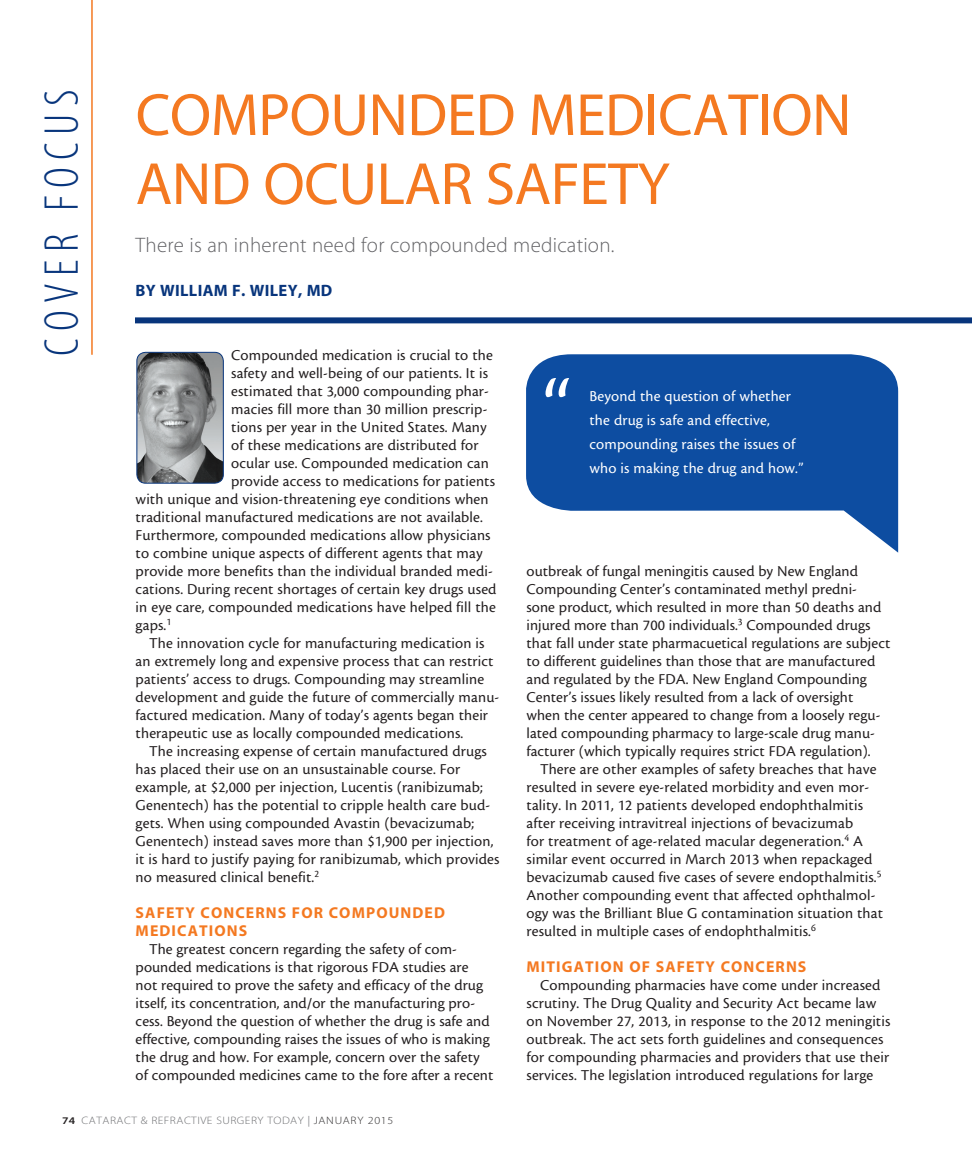
<style>
.page{position:relative;width:972px;height:1161px;background:#fff}
.page>*{position:absolute;margin:0;border:0;box-sizing:border-box;transform-origin:0 0}
.body{font:90.75px "Cronos MM 408 60";color:#fff}
.headline{font:60px/69px "Myriad MM 400 600";letter-spacing:-.01em;color:#f47921}
.t1{font:49.2px "Myriad MM 215 300";letter-spacing:.15em;color:#08357c}
.deck{font:21px "Myriad MM 215 600";letter-spacing:.01em;color:#636366}
.author{font:16.5px "Myriad MM SC750 700 600";letter-spacing:.02em;color:#08357c}
.body-2{font:15.75px/18px "Cronos MM 408 10";letter-spacing:.01em;color:#231f20}
.pullquote{font:15.75px/24px "Cronos MM 408 10";letter-spacing:.01em;color:#fff}
.subhead{font:15.75px/18px "Myriad MM 700 600";letter-spacing:.07em;color:#f47921}
.t2{font:10.8px "Myriad MM 215 600";letter-spacing:.04em;color:#6c6d70;scale:1.11 1}
.s1{font-family:"Myriad MM 565 600";font-size:10.2px;color:#231f20}
.s2{font-family:"Myriad MM 400 600";color:#939598}
.s3{color:#312f30}
</style>
<div class="page">
<hr style="left:91px;top:0;width:2px;height:355px;background:#f47921">
<div style="left:135px;top:317px;width:837px;height:6px;background:#08357c"></div>
<img style="left:137px;top:352px;width:86px;height:131px">
<div style="left:137px;top:352px;width:87px;height:132px;border:1px solid #08357c;border-radius:9px"></div>
<svg style="left:526px;top:354px;width:372px;height:199px;fill:#0d4da1"></svg>
<h3 class="t1" style="left:38px;top:356px;width:268px;rotate:-90deg">COVER FOCUS</h3>
<p class="headline" style="left:136px;top:83px;width:717px">COMPOUNDED MEDICATION<br>AND OCULAR SAFETY</p>
<p class="deck" style="left:136px;top:235px;width:480px">There is an inherent need for compounded medication.</p>
<p class="author" style="left:136px;top:283px;width:198px">BY WILLIAM F. WILEY, MD</p>
<p class="body-2" style="left:231px;top:346px;width:263px">Compounded medication is crucial to the</p>
<p class="body-2" style="left:231px;top:364px;width:258px">safety and well-being of our patients. It is</p>
<p class="body-2" style="left:231px;top:382px;width:259px">estimated that 3,000 compounding phar-</p>
<p class="body-2" style="left:231px;top:400px;width:258px">macies fill more than 30 million prescrip-</p>
<p class="body-2" style="left:231px;top:418px;width:257px">tions per year in the United States. Many</p>
<p class="body-2" style="left:231px;top:436px;width:249px">of these medications are distributed for</p>
<p class="body-2" style="left:231px;top:454px;width:259px">ocular use. Compounded medication can</p>
<p class="body-2" style="left:231px;top:472px;width:265px">provide access to medications for patients</p>
<p class="body-2" style="left:136px;top:490px;width:355px">with unique and vision-threatening eye conditions when</p>
<p class="body-2" style="left:136px;top:508px;width:349px">traditional manufactured medications are not available.</p>
<p class="body-2" style="left:136px;top:526px;width:356px">Furthermore, compounded medications allow physicians</p>
<p class="body-2" style="left:136px;top:544px;width:348px">to combine unique aspects of different agents that may</p>
<p class="body-2" style="left:136px;top:562px;width:359px">provide more benefits than the individual branded medi-</p>
<p class="body-2" style="left:136px;top:580px;width:362px">cations. During recent shortages of certain key drugs used</p>
<p class="body-2" style="left:136px;top:598px;width:362px">in eye care, compounded medications have helped fill the</p>
<p class="body-2" style="left:136px;top:616px;width:37px">gaps.<sup>1</sup></p>
<p class="body-2" style="left:136px;top:634px;width:365px;text-indent:14px">The innovation cycle for manufacturing medication is an extremely long and expensive process that can restrict patients’ access to drugs. Compounding may streamline development and guide the future of commercially manu&shy;factured medication. Many of today’s agents began their therapeutic use as locally compounded medications.</p>
<p class="body-2" style="left:136px;top:742px;width:365px;text-indent:14px">The increasing expense of certain manufactured drugs has placed their use on an unsustainable course. For example, at $2,000 per injection, Lucentis (ranibizumab; Genentech) has the potential to cripple health care bud&shy;gets. When using compounded Avastin (bevacizumab; Genentech) instead saves more than $1,900 per injection, it is hard to justify paying for ranibizumab, which provides no measured clinical benefit.<sup>2</sup></p>
<p class="subhead" style="left:136px;top:905px;width:311px">SAFETY CONCERNS FOR COMPOUNDED<br>MEDICATIONS</p>
<p class="body-2" style="left:136px;top:940px;width:359px;text-indent:14px">The greatest concern regarding the safety of com&shy;pounded medications is that rigorous FDA studies are not required to prove the safety and efficacy of the drug itself, its concentration, and/or the manufacturing pro&shy;cess. Beyond the question of whether the drug is safe and effective, compounding raises the issues of who is making the drug and how. For example, concern over the safety of compounded medicines came to the fore after a recent</p>
<p class="body" style="left:543px;top:365px;width:30px">“</p>
<p class="pullquote" style="left:590px;top:384px;width:216px">Beyond the question of whether the drug is safe and effective, compounding raises the issues of who is making the drug and how.”</p>
<p class="body-2" style="left:527px;top:562px;width:365px">outbreak of fungal meningitis caused by New England Compounding Center’s contaminated methyl predni-<br>sone product, which resulted in more than 50 deaths and injured more than 700 individuals.<sup>3</sup> Compounded drugs that fall under state pharmacuetical regulations are subject to different guidelines than those that are manufactured and regulated by the FDA. New England Compounding Center’s issues likely resulted from a lack of oversight when the center appeared to change from a loosely regu&shy;lated compounding pharmacy to large-scale drug manu&shy;facturer (which typically requires strict FDA regulation).</p>
<p class="body-2" style="left:527px;top:760px;width:358px;text-indent:14px">There are other examples of safety breaches that have resulted in severe eye-related morbidity and even mor&shy;tality. In 2011, 12 patients developed endophthalmitis after receiving intravitreal injections of bevacizumab<br>for treatment of age-related macular degeneration.<sup>4</sup> A similar event occurred in March 2013 when repackaged bevacizumab caused five cases of severe endopthalmitis.<sup>5<br></sup>Another compounding event that affected ophthalmol&shy;ogy was the Brilliant Blue G contamination situation that resulted in multiple cases of endophthalmitis.<sup>6</sup></p>
<p class="subhead" style="left:527px;top:959px;width:281px">MITIGATION OF SAFETY CONCERNS</p>
<p class="body-2" style="left:527px;top:976px;width:365px;text-indent:14px">Compounding pharmacies have come under increased scrutiny. The Drug Quality and Security Act became law on November 27, 2013, in response to the 2012 meningitis outbreak. The act sets forth guidelines and consequences for compounding pharmacies and providers that use their services. The legislation introduced regulations for large</p>
<p class="t2" style="left:62px;top:1115px;width:300px"><span class="s1">74</span> CATARACT &amp; REFRACTIVE SURGERY TODAY <span class="s2">|</span> <span class="s3">JANUARY 2015</span></p>
</div>
